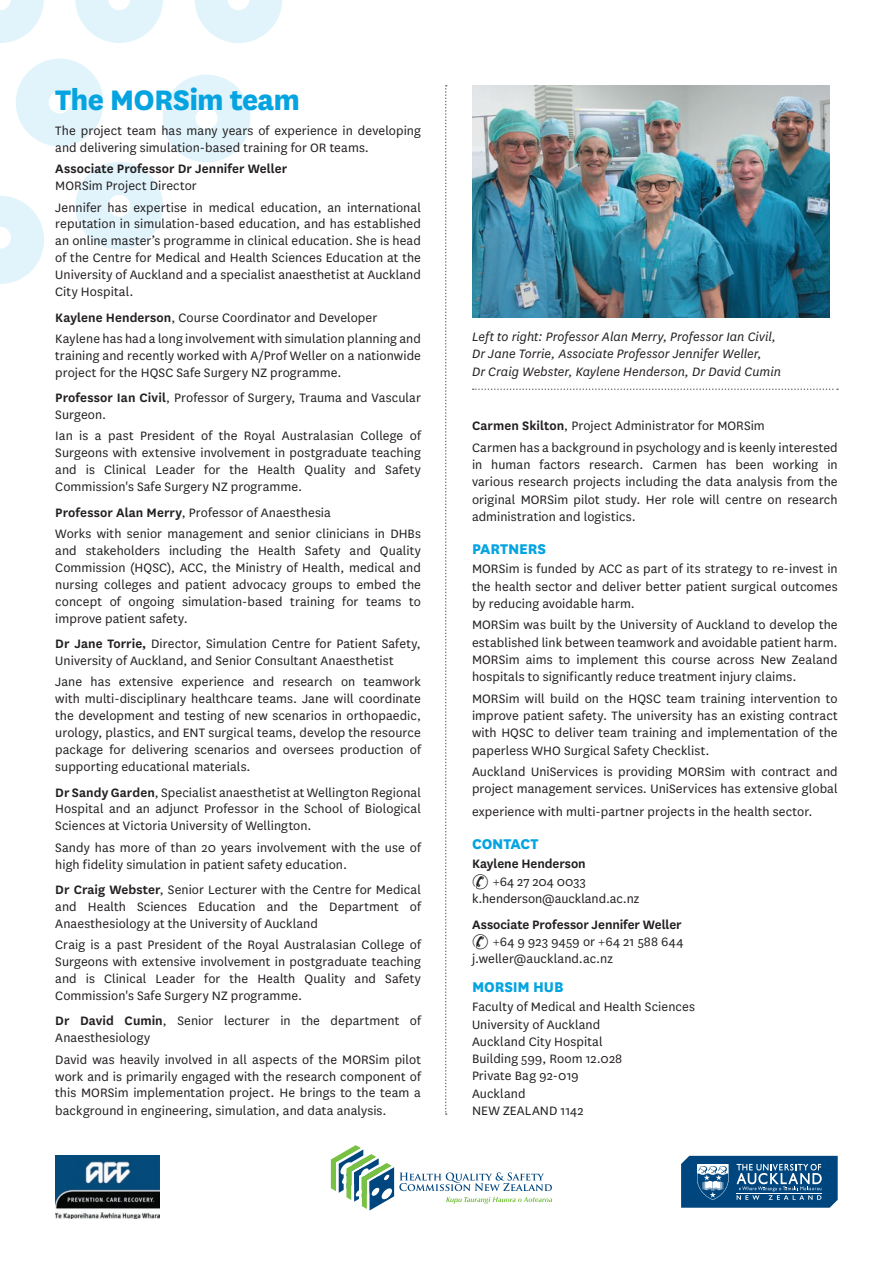
<style>
.page{position:relative;width:893px;height:1263px;background:#fff}
.page>*{position:absolute;margin:0;border:0;box-sizing:border-box;transform-origin:0 0}
.Subhead{font:800 33px "National";letter-spacing:-.025em;color:#05a4e0}
.Subhead-2{font:800 16.5px "National";letter-spacing:-.01em;color:#05a4e0}
.Body{font:14.25px/17px "National";letter-spacing:.005em;color:#231f20;text-align:justify}
.Body-2{font:italic 14.25px "National";letter-spacing:.005em;color:#231f20}
.Body-3{font:600 14.25px "National";color:#231f20}
.s1{font-weight:600}
</style>
<div class="page">
<img style="left:472px;top:85px;width:357px;height:232px">
<svg style="left:0;top:0;width:282px;height:284px"></svg>
<svg style="left:681px;top:1156px;width:157px;height:52px"></svg>
<svg style="left:331px;top:1145px;width:221px;height:65px"></svg>
<svg style="left:473px;top:388px;width:365px;height:2px"></svg>
<svg style="left:445px;top:85px;width:2px;height:1030px"></svg>
<img style="left:55px;top:1156px;width:104px;height:62px">
<p class="Subhead" style="left:55px;top:76px;width:246px">The MORSim team</p>
<p class="Body" style="left:55px;top:122px;width:367px">The project team has many years of experience in developing and delivering simulation-based training for OR teams.</p>
<p class="Body-3" style="left:55px;top:159px;width:233px">Associate Professor Dr Jennifer Weller</p>
<p class="Body" style="left:55px;top:177px;width:143px">MORSim Project Director</p>
<p class="Body" style="left:55px;top:198px;width:367px">Jennifer has expertise in medical education, an international reputation in simulation-based education, and has established an online master’s programme in clinical education. She is head of the Centre for Medical and Health Sciences Education at the University of Auckland and a specialist anaesthetist at Auckland City Hospital.</p>
<p class="Body" style="left:55px;top:308px;width:324px"><span class="s1">Kaylene Henderson</span>, Course Coordinator and Developer</p>
<p class="Body" style="left:55px;top:329px;width:367px">Kaylene has had a long involvement with simulation planning and training and recently worked with A/Prof Weller on a nationwide project for the HQSC Safe Surgery NZ programme.</p>
<p class="Body" style="left:55px;top:389px;width:367px"><span class="s1">Professor Ian Civil</span>, Professor of Surgery, Trauma and Vascular<br>Surgeon.</p>
<p class="Body" style="left:55px;top:427px;width:367px">Ian is a past President of the Royal Australasian College of Surgeons with extensive involvement in postgraduate teaching and is Clinical Leader for the Health Quality and Safety Commission's Safe Surgery NZ programme.</p>
<p class="Body" style="left:55px;top:503px;width:277px"><span class="s1">Professor Alan Merry</span>, Professor of Anaesthesia</p>
<p class="Body" style="left:55px;top:524px;width:367px">Works with senior management and senior clinicians in DHBs and stakeholders including the Health Safety and Quality Commission (HQSC), ACC, the Ministry of Health, medical and nursing colleges and patient advocacy groups to embed the concept of ongoing simulation-based training for teams to improve patient safety.</p>
<p class="Body" style="left:55px;top:635px;width:367px"><span class="s1">Dr Jane Torrie,</span> Director, Simulation Centre for Patient Safety,<br>University of Auckland, and Senior Consultant Anaesthetist</p>
<p class="Body" style="left:55px;top:673px;width:367px">Jane has extensive experience and research on teamwork with multi-disciplinary healthcare teams. Jane will coordinate the development and testing of new scenarios in orthopaedic, urology, plastics, and ENT surgical teams, develop the resource package for delivering scenarios and oversees production of supporting educational materials.</p>
<p class="Body" style="left:55px;top:783px;width:367px"><span class="s1">Dr Sandy Garden</span>, Specialist anaesthetist at Wellington Regional Hospital and an adjunct Professor in the School of Biological Sciences at Victoria University of Wellington.</p>
<p class="Body" style="left:55px;top:838px;width:367px">Sandy has more of than 20 years involvement with the use of high fidelity simulation in patient safety education.</p>
<p class="Body" style="left:55px;top:880px;width:367px"><span class="s1">Dr Craig Webster</span>, Senior Lecturer with the Centre for Medical and Health Sciences Education and the Department of Anaesthesiology at the University of Auckland</p>
<p class="Body" style="left:55px;top:936px;width:367px">Craig is a past President of the Royal Australasian College of Surgeons with extensive involvement in postgraduate teaching and is Clinical Leader for the Health Quality and Safety Commission's Safe Surgery NZ programme.</p>
<p class="Body" style="left:55px;top:1012px;width:367px"><span class="s1">Dr David Cumin</span>, Senior lecturer in the department of<br>Anaesthesiology</p>
<p class="Body" style="left:55px;top:1050px;width:367px">David was heavily involved in all aspects of the MORSim pilot work and is primarily engaged with the research component of this MORSim implementation project. He brings to the team a background in engineering, simulation, and data analysis.</p>
<p class="Body-2" style="left:472px;top:328px;width:305px">Left to right: Professor Alan Merry, Professor Ian Civil,</p>
<p class="Body-2" style="left:472px;top:345px;width:291px">Dr Jane Torrie, Associate Professor Jennifer Weller,</p>
<p class="Body-2" style="left:472px;top:362px;width:310px">Dr Craig Webster, Kaylene Henderson, Dr David Cumin</p>
<p class="Body" style="left:472px;top:417px;width:294px"><span class="s1">Carmen Skilton</span>, Project Administrator for MORSim</p>
<p class="Body" style="left:472px;top:438px;width:367px">Carmen has a background in psychology and is keenly interested in human factors research. Carmen has been working in various research projects including the data analysis from the original MORSim pilot study. Her role will centre on research administration and logistics.</p>
<p class="Subhead-2" style="left:472px;top:537px;width:76px">PARTNERS</p>
<p class="Body" style="left:472px;top:560px;width:367px">MORSim is funded by ACC as part of its strategy to re-invest in the health sector and deliver better patient surgical outcomes by reducing avoidable harm.</p>
<p class="Body" style="left:472px;top:616px;width:367px">MORSim was built by the University of Auckland to develop the established link between teamwork and avoidable patient harm.<br>MORSim aims to implement this course across New Zealand hospitals to significantly reduce treatment injury claims.</p>
<p class="Body" style="left:472px;top:689px;width:367px">MORSim will build on the HQSC team training intervention to improve patient safety. The university has an existing contract with HQSC to deliver team training and implementation of the paperless WHO Surgical Safety Checklist.</p>
<p class="Body" style="left:472px;top:762px;width:367px">Auckland UniServices is providing MORSim with contract and project management services. UniServices has extensive global</p>
<p class="Body" style="left:472px;top:802px;width:342px">experience with multi-partner projects in the health sector.</p>
<p class="Subhead-2" style="left:472px;top:832px;width:68px">CONTACT</p>
<p class="Body-3" style="left:472px;top:854px;width:115px">Kaylene Henderson</p>
<p class="Body" style="left:472px;top:872px;width:116px">✆ +64 27 204 0033</p>
<p class="Body" style="left:472px;top:889px;width:169px">k.henderson@auckland.ac.nz</p>
<p class="Body-3" style="left:472px;top:914px;width:211px">Associate Professor Jennifer Weller</p>
<p class="Body" style="left:472px;top:932px;width:213px">✆ +64 9 923 9459 or +64 21 588 644</p>
<p class="Body" style="left:472px;top:949px;width:142px">j.weller@auckland.ac.nz</p>
<p class="Subhead-2" style="left:472px;top:975px;width:93px">MORSIM HUB</p>
<p class="Body" style="left:472px;top:998px;width:224px">Faculty of Medical and Health Sciences</p>
<p class="Body" style="left:472px;top:1015px;width:130px">University of Auckland</p>
<p class="Body" style="left:472px;top:1032px;width:132px">Auckland City Hospital</p>
<p class="Body" style="left:472px;top:1049px;width:152px">Building 599, Room 12.028</p>
<p class="Body" style="left:472px;top:1067px;width:108px">Private Bag 92-019</p>
<p class="Body" style="left:472px;top:1084px;width:55px">Auckland</p>
<p class="Body" style="left:472px;top:1101px;width:113px">NEW ZEALAND 1142</p>
</div>
